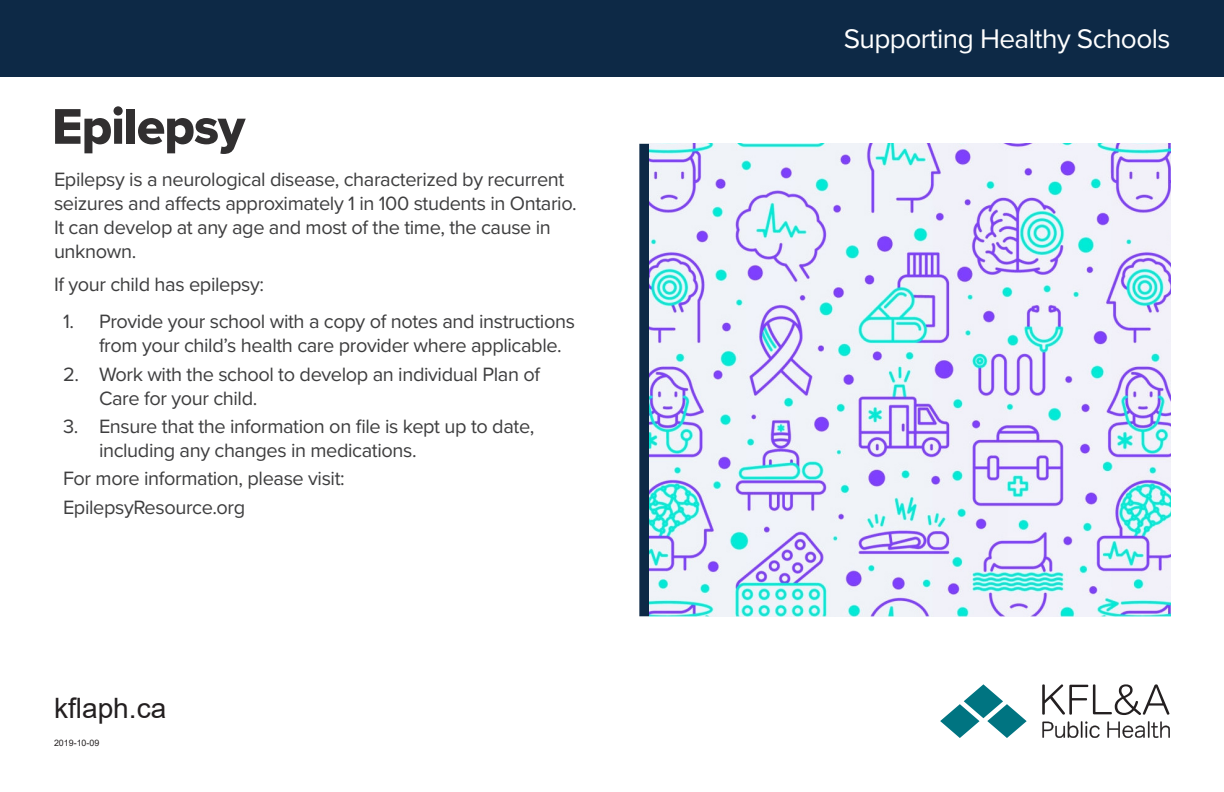
<style>
.page{position:relative;width:1224px;height:792px;background:#fff}
.page>*{position:absolute;margin:0;border:0;box-sizing:border-box;transform-origin:0 0}
.t1{font:52px "Proxima Nova Extrabld";letter-spacing:-.02em;color:#312f30}
.t2{font:28px "Proxima Nova";letter-spacing:-.02em;color:#fff}
.t3{font:28px "Arial";color:#231f20}
.t4{font:20px/24px "Proxima Nova";letter-spacing:-.02em;color:#3e3e3f}
.t5{font:8.8px "Arial";color:#231f20}
</style>
<div class="page">
<svg style="left:1042px;top:684px;width:127px;height:31px"></svg>
<svg style="left:1042px;top:721px;width:58px;height:17px"></svg>
<svg style="left:1107px;top:721px;width:63px;height:17px"></svg>
<svg style="left:940px;top:684px;width:87px;height:54px"></svg>
<div style="left:0;top:0;width:1224px;height:76px;background:#0d2946"></div>
<div style="left:639px;top:144px;width:10px;height:472px;background:#0d2946"></div>
<img style="left:650px;top:144px;width:521px;height:472px">
<p class="t1" style="left:52px;top:88px;width:195px">Epilepsy</p>
<p class="t4" style="left:54px;top:167px;width:524px">Epilepsy is a neurological disease, characterized by recurrent seizures and affects approximately 1 in 100 students in Ontario.<br>It can develop at any age and most of the time, the cause in unknown.</p>
<p class="t4" style="left:54px;top:272px;width:212px">If your child has epilepsy:</p>
<p class="t4" style="left:99px;top:309px;width:478px;text-indent:-36px">1. Provide your school with a copy of notes and instructions from your child’s health care provider where applicable.</p>
<p class="t4" style="left:99px;top:361px;width:443px;text-indent:-36px">2. Work with the school to develop an individual Plan of<br>Care for your child.</p>
<p class="t4" style="left:99px;top:414px;width:437px;text-indent:-36px">3. Ensure that the information on file is kept up to date, including any changes in medications.</p>
<p class="t4" style="left:63px;top:466px;width:283px">For more information, please visit:</p>
<p class="t4" style="left:63px;top:494px;width:184px">EpilepsyResource.org</p>
<h2 class="t3" style="left:54px;top:689px;width:114px">kflaph.ca</h2>
<p class="t5" style="left:54px;top:737px;width:47px">2019-10-09</p>
<p class="t2" style="left:844px;top:18px;width:328px">Supporting Healthy Schools</p>
</div>
